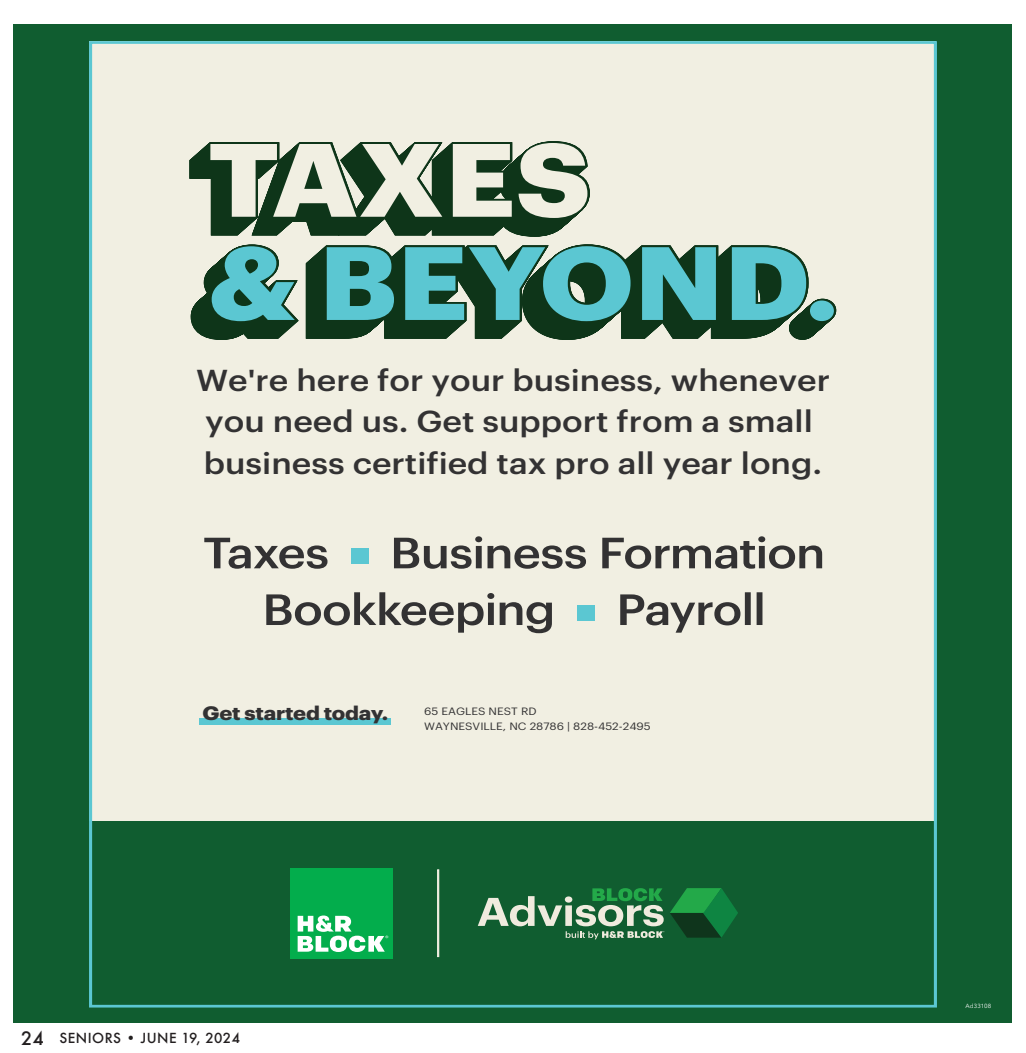
<style>
.page{position:relative;width:1026px;height:1053px;background:#fff}
.page>*{position:absolute;margin:0;border:0;box-sizing:border-box;transform-origin:0 0}
.t1{font:500 29.7px/41.5px "Graphik";color:#333233;scale:1.14 1}
.t2{font:700 19.05px "Graphik";letter-spacing:-.01em;color:#333233;scale:1.14 1}
.t3{font:500 13.5px "Futura";letter-spacing:.035em;color:#231f20}
.t4{font:10.35px/14.9px "Graphik";color:#333233;scale:1.14 1}
.t5{font:6px "Avenir Next";letter-spacing:.02em;color:#fff}
.s1{font-size:18px}
</style>
<div class="page">
<div style="left:14px;top:24px;width:998px;height:999px;background:#105d30"></div>
<div style="left:90px;top:42px;width:846px;height:965px;background:#f1efe2"></div>
<div style="left:90px;top:821px;width:846px;height:186px;background:#105d30"></div>
<div style="left:789px;top:316px;width:27px;height:24px;border:3px solid #0e3519;border-radius:50%"></div>
<div style="left:792px;top:314px;width:27px;height:24px;border:3px solid #0e3519;border-radius:50%"></div>
<div style="left:793px;top:313px;width:27px;height:24px;border:3px solid #0e3519;border-radius:50%"></div>
<div style="left:794px;top:312px;width:27px;height:24px;border:3px solid #0e3519;border-radius:50%"></div>
<div style="left:795px;top:311px;width:27px;height:24px;border:3px solid #0e3519;border-radius:50%"></div>
<div style="left:796px;top:310px;width:27px;height:24px;border:3px solid #0e3519;border-radius:50%"></div>
<div style="left:797px;top:309px;width:27px;height:24px;border:3px solid #0e3519;border-radius:50%"></div>
<div style="left:799px;top:308px;width:26px;height:24px;border:3px solid #0e3519;border-radius:50%"></div>
<div style="left:800px;top:307px;width:26px;height:24px;border:3px solid #0e3519;border-radius:50%"></div>
<div style="left:801px;top:306px;width:26px;height:24px;border:3px solid #0e3519;border-radius:50%"></div>
<div style="left:801px;top:306px;width:27px;height:24px;border:3px solid #0e3519;border-radius:50%"></div>
<div style="left:802px;top:306px;width:26px;height:23px;border:3px solid #0e3519;border-radius:50%"></div>
<div style="left:802px;top:305px;width:27px;height:24px;border:3px solid #0e3519;border-radius:50%"></div>
<div style="left:803px;top:305px;width:26px;height:23px;border:3px solid #0e3519;border-radius:50%"></div>
<div style="left:803px;top:304px;width:27px;height:24px;border:3px solid #0e3519;border-radius:50%"></div>
<div style="left:803px;top:304px;width:27px;height:23px;border:3px solid #0e3519;border-radius:50%"></div>
<div style="left:804px;top:304px;width:26px;height:23px;border:3px solid #0e3519;border-radius:50%"></div>
<div style="left:804px;top:303px;width:27px;height:24px;border:3px solid #0e3519;border-radius:50%"></div>
<div style="left:804px;top:303px;width:27px;height:23px;border:3px solid #0e3519;border-radius:50%"></div>
<div style="left:805px;top:303px;width:26px;height:23px;border:3px solid #0e3519;border-radius:50%"></div>
<div style="left:805px;top:302px;width:27px;height:24px;border:3px solid #0e3519;border-radius:50%"></div>
<div style="left:806px;top:302px;width:26px;height:23px;border:3px solid #0e3519;border-radius:50%"></div>
<div style="left:806px;top:301px;width:27px;height:24px;border:3px solid #0e3519;border-radius:50%"></div>
<div style="left:807px;top:301px;width:26px;height:24px;border:3px solid #0e3519;border-radius:50%"></div>
<div style="left:807px;top:301px;width:26px;height:23px;border:3px solid #0e3519;border-radius:50%"></div>
<div style="left:807px;top:300px;width:27px;height:24px;border:3px solid #0e3519;border-radius:50%"></div>
<div style="left:808px;top:300px;width:26px;height:24px;border:3px solid #0e3519;border-radius:50%"></div>
<div style="left:808px;top:300px;width:27px;height:23px;border:3px solid #0e3519;border-radius:50%"></div>
<div style="left:809px;top:299px;width:26px;height:24px;border:3px solid #0e3519;border-radius:50%"></div>
<div style="left:809px;top:299px;width:27px;height:24px;border:3px solid #0e3519;border-radius:50%"></div>
<div style="left:809px;top:299px;width:27px;height:23px;border:3px solid #0e3519;border-radius:50%"></div>
<svg style="left:189px;top:141px;width:621px;height:199px"></svg>
<div style="left:810px;top:301px;width:24px;height:20px;background:#5bc7d2;border-radius:50%"></div>
<div style="left:199px;top:718px;width:191px;height:7px;background:#5bc7d2"></div>
<div style="left:290px;top:868px;width:103px;height:91px;background:#03ad4c"></div>
<svg style="left:298px;top:916px;width:90px;height:36px"></svg>
<svg style="left:437px;top:869px;width:2px;height:88px"></svg>
<svg style="left:670px;top:888px;width:68px;height:50px"></svg>
<svg style="left:478px;top:888px;width:186px;height:51px"></svg>
<svg style="left:266px;top:592px;width:496px;height:41px"></svg>
<svg style="left:204px;top:536px;width:618px;height:33px"></svg>
<div style="left:351px;top:548px;width:17px;height:16px;background:#5bc7d2"></div>
<div style="left:577px;top:605px;width:18px;height:15px;background:#5bc7d2"></div>
<p class="t1" style="left:196px;top:356px;width:558px">We're here for your business, whenever you need us. Get support from a small business certified tax pro all year long.</p>
<p class="t2" style="left:203px;top:699px;width:164px">Get started today.</p>
<p class="t4" style="left:424px;top:703px;width:200px">65 EAGLES NEST RD<br>WAYNESVILLE, NC 28786 | 828-452-2495</p>
<p class="t3" style="left:21px;top:1029px;width:220px"><span class="s1">24</span> SENIORS • JUNE 19, 2024</p>
<p class="t5" style="left:966px;top:1001px;width:27px">Ad33108</p>
</div>
